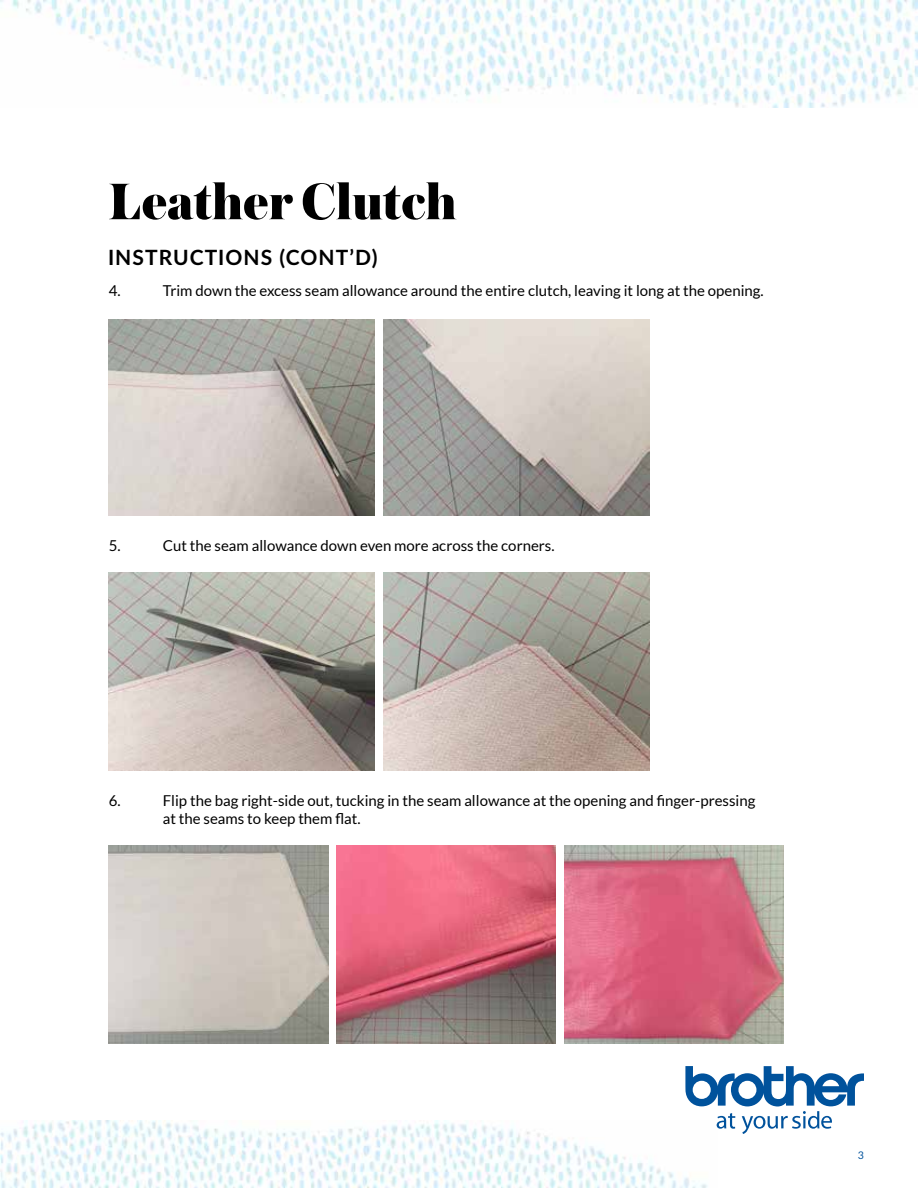
<style>
.page{position:relative;width:918px;height:1188px;background:#fff}
.page>*{position:absolute;margin:0;border:0;box-sizing:border-box;transform-origin:0 0}
.t1{font:900 53.85px "Austin";color:#000}
.t2{font:700 21px "Lato";letter-spacing:.05em;color:#000}
.t3{font:15px/18px "Lato";color:#000}
.t4{font:10.5px "Lato";color:#00529c}
</style>
<div class="page">
<img style="left:0;top:1120px;width:708px;height:68px">
<img style="left:0;top:0;width:918px;height:108px">
<svg style="left:685px;top:1066px;width:179px;height:68px"></svg>
<img style="left:109px;top:319px;width:266px;height:196px">
<img style="left:383px;top:319px;width:266px;height:196px">
<img style="left:109px;top:572px;width:266px;height:198px">
<img style="left:383px;top:572px;width:266px;height:198px">
<img style="left:109px;top:845px;width:219px;height:198px">
<img style="left:337px;top:846px;width:219px;height:198px">
<img style="left:565px;top:845px;width:219px;height:199px">
<h1 class="t1" style="left:108px;top:162px;width:351px">Leather Clutch</h1>
<h2 class="t2" style="left:108px;top:242px;width:271px">INSTRUCTIONS (CONT’D)</h2>
<p class="t3" style="left:109px;top:281px;width:13px">4.</p>
<p class="t3" style="left:163px;top:281px;width:602px">Trim down the excess seam allowance around the entire clutch, leaving it long at the opening.</p>
<p class="t3" style="left:109px;top:536px;width:13px">5.</p>
<p class="t3" style="left:163px;top:536px;width:393px">Cut the seam allowance down even more across the corners.</p>
<p class="t3" style="left:109px;top:792px;width:13px">6.</p>
<p class="t3" style="left:163px;top:792px;width:594px">Flip the bag right-side out, tucking in the seam allowance at the opening and finger-pressing at the seams to keep them flat.</p>
<p class="t4" style="left:858px;top:1149px;width:8px">3</p>
</div>
